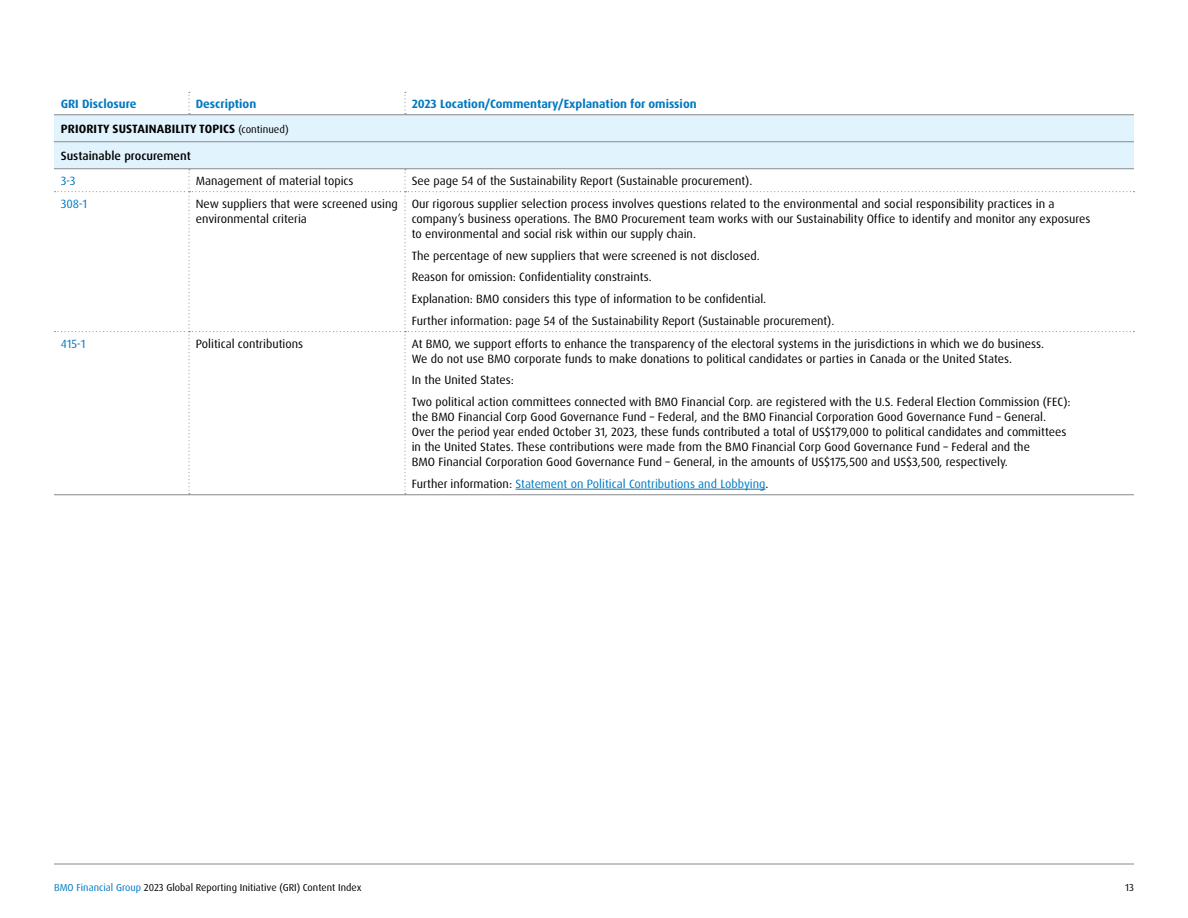
<style>
.page{position:relative;width:1188px;height:918px;background:#fff}
.page>*{position:absolute;margin:0;border:0;box-sizing:border-box;transform-origin:0 0}
.Main_Body{font:12px/15px "Dax Pro";color:#000}
.GRI_SASB_Running_Table_Header{font:700 12px "Dax Pro";color:#0079c1}
.Main_Body-2{font:12px "Dax Pro";color:#0079c1}
.GRI_SASB_First_Level_Head__caps{font:700 12px "Dax Pro";letter-spacing:.01em;color:#000}
.GRI_SASB_Second_Level_Head__med{font:500 12px "Dax Pro";color:#000}
.GRI_SASB_Table_Disclosure_Code{font:12px "Dax Pro";color:#0079c1}
.t1{font:10.2px "Dax Pro";color:#000}
.s1{font-weight:400;font-size:10.5px}
.s2{color:#000}
.s3{color:#0079c1}
</style>
<div class="page">
<hr style="left:54px;top:863px;width:1080px;height:2px;background:#939598">
<div style="left:54px;top:115px;width:1080px;height:53px;background:#e1f4fd"></div>
<hr style="left:54px;top:114px;width:135px;height:1px;background:#939598">
<hr style="left:189px;top:114px;width:216px;height:1px;background:#939598">
<hr style="left:405px;top:114px;width:729px;height:1px;background:#939598">
<svg style="left:188px;top:92px;width:2px;height:22px"></svg>
<svg style="left:404px;top:92px;width:2px;height:22px"></svg>
<hr style="left:54px;top:141px;width:135px;height:1px;background:#939598">
<hr style="left:189px;top:141px;width:216px;height:1px;background:#939598">
<hr style="left:405px;top:141px;width:729px;height:1px;background:#939598">
<hr style="left:54px;top:168px;width:135px;height:1px;background:#939598">
<hr style="left:189px;top:168px;width:216px;height:1px;background:#939598">
<hr style="left:405px;top:168px;width:729px;height:1px;background:#939598">
<svg style="left:55px;top:169px;width:1079px;height:325px"></svg>
<hr style="left:54px;top:494px;width:135px;height:1px;background:#939598">
<hr style="left:189px;top:494px;width:216px;height:1px;background:#939598">
<hr style="left:405px;top:494px;width:729px;height:1px;background:#939598">
<hr style="left:515px;top:489px;width:251px;height:1px;background:#0079c1">
<p class="GRI_SASB_Running_Table_Header" style="left:61px;top:96px;width:77px">GRI Disclosure</p>
<p class="GRI_SASB_Running_Table_Header" style="left:196px;top:96px;width:62px">Description</p>
<p class="GRI_SASB_Running_Table_Header" style="left:412px;top:96px;width:287px">2023 Location/Commentary/Explanation for omission</p>
<p class="GRI_SASB_First_Level_Head__caps" style="left:61px;top:121px;width:229px">PRIORITY SUSTAINABILITY TOPICS <span class="s1">(continued)</span></p>
<p class="GRI_SASB_Second_Level_Head__med" style="left:61px;top:148px;width:132px">Sustainable procurement</p>
<p class="GRI_SASB_Table_Disclosure_Code" style="left:61px;top:173px;width:16px">3-3</p>
<p class="Main_Body" style="left:196px;top:173px;width:159px">Management of material topics</p>
<p class="Main_Body" style="left:412px;top:173px;width:342px">See page 54 of the Sustainability Report (Sustainable procurement).</p>
<p class="GRI_SASB_Table_Disclosure_Code" style="left:61px;top:196px;width:28px">308-1</p>
<p class="Main_Body" style="left:196px;top:196px;width:204px">New suppliers that were screened using environmental criteria</p>
<p class="Main_Body" style="left:412px;top:196px;width:680px">Our rigorous supplier selection process involves questions related to the environmental and social responsibility practices in a company’s business operations. The BMO Procurement team works with our Sustainability Office to identify and monitor any exposures to environmental and social risk within our supply chain.</p>
<p class="Main_Body" style="left:412px;top:248px;width:350px">The percentage of new suppliers that were screened is not disclosed.</p>
<p class="Main_Body" style="left:412px;top:270px;width:241px">Reason for omission: Confidentiality constraints.</p>
<p class="Main_Body" style="left:412px;top:291px;width:356px">Explanation: BMO considers this type of information to be confidential.</p>
<p class="Main_Body" style="left:412px;top:313px;width:424px">Further information: page 54 of the Sustainability Report (Sustainable procurement).</p>
<p class="GRI_SASB_Table_Disclosure_Code" style="left:61px;top:336px;width:26px">415-1</p>
<p class="Main_Body" style="left:196px;top:336px;width:109px">Political contributions</p>
<p class="Main_Body" style="left:412px;top:336px;width:634px">At BMO, we support efforts to enhance the transparency of the electoral systems in the jurisdictions in which we do business.<br>We do not use BMO corporate funds to make donations to political candidates or parties in Canada or the United States.</p>
<p class="Main_Body" style="left:412px;top:373px;width:104px">In the United States:</p>
<p class="Main_Body" style="left:412px;top:395px;width:660px">Two political action committees connected with BMO Financial Corp. are registered with the U.S. Federal Election Commission (FEC): the BMO Financial Corp Good Governance Fund – Federal, and the BMO Financial Corporation Good Governance Fund – General.<br>Over the period year ended October 31, 2023, these funds contributed a total of US$179,000 to political candidates and committees in the United States. These contributions were made from the BMO Financial Corp Good Governance Fund – Federal and the<br>BMO Financial Corporation Good Governance Fund – General, in the amounts of US$175,500 and US$3,500, respectively.</p>
<p class="Main_Body-2" style="left:412px;top:476px;width:358px"><span class="s2">Further information:</span> Statement on Political Contributions and Lobbying<span class="s2">.</span></p>
<p class="t1" style="left:54px;top:881px;width:309px"><span class="s3">BMO Financial Group</span> 2023 Global Reporting Initiative (GRI) Content Index</p>
<p class="t1" style="left:1125px;top:881px;width:10px">13</p>
</div>
